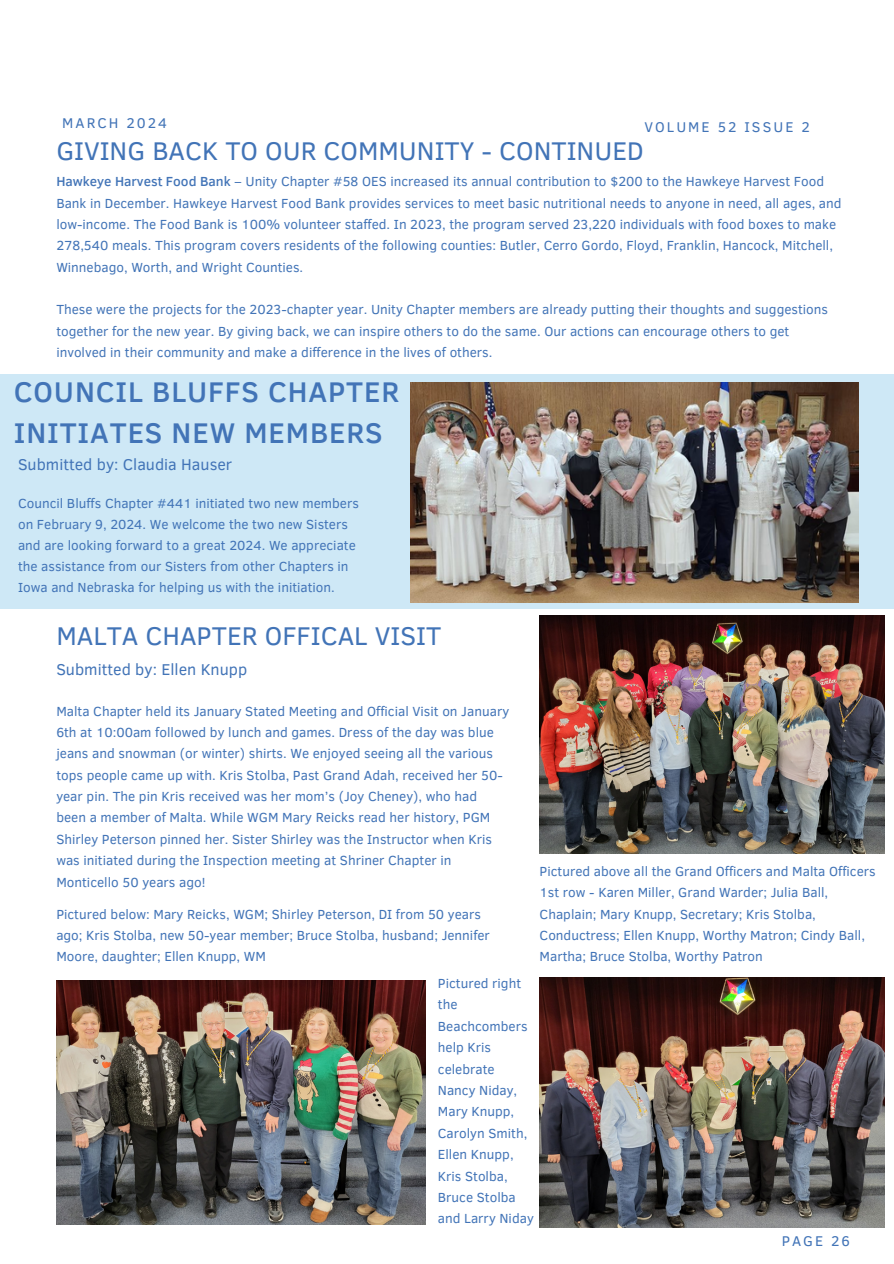
<style>
.page{position:relative;width:894px;height:1264px;background:#fff}
.page>*{position:absolute;margin:0;border:0;box-sizing:border-box;transform-origin:0 0}
.t1{font:500 29.1px/40.5px "Clear Sans";letter-spacing:.03em;color:#4274b7}
.t2{font:26.25px "Clear Sans";color:#4274b7}
.t3{font:16.05px "Clear Sans";color:#4274b7}
.t4{font:14.55px "Clear Sans";letter-spacing:.14em;color:#4274b7}
.t5{font:13.5px/21.3px "Clear Sans";color:#4274b7}
.s1{font-weight:500}
</style>
<div class="page">
<div style="left:0;top:374px;width:893px;height:234px;background:#cee8f6"></div>
<img style="left:410px;top:382px;width:448px;height:220px">
<img style="left:539px;top:977px;width:344px;height:250px">
<img style="left:539px;top:615px;width:344px;height:238px">
<img style="left:56px;top:980px;width:369px;height:244px">
<p class="t4" style="left:62px;top:112px;width:106px">MARCH 2024</p>
<p class="t4" style="left:644px;top:116px;width:167px">VOLUME 52 ISSUE 2</p>
<h2 class="t2" style="left:56px;top:132px;width:588px">GIVING BACK TO OUR COMMUNITY - CONTINUED</h2>
<p class="t5" style="left:56px;top:170px;width:786px"><span class="s1">Hawkeye Harvest Food Bank</span> – Unity Chapter #58 OES increased its annual contribution to $200 to the Hawkeye Harvest Food Bank in December. Hawkeye Harvest Food Bank provides services to meet basic nutritional needs to anyone in need, all ages, and low-income. The Food Bank is 100% volunteer staffed. In 2023, the program served 23,220 individuals with food boxes to make 278,540 meals. This program covers residents of the following counties: Butler, Cerro Gordo, Floyd, Franklin, Hancock, Mitchell, Winnebago, Worth, and Wright Counties.</p>
<p class="t5" style="left:56px;top:298px;width:773px">These were the projects for the 2023-chapter year. Unity Chapter members are already putting their thoughts and suggestions together for the new year. By giving back, we can inspire others to do the same. Our actions can encourage others to get involved in their community and make a difference in the lives of others.</p>
<h1 class="t1" style="left:14px;top:370px;width:387px">COUNCIL BLUFFS CHAPTER<br>INITIATES NEW MEMBERS</h1>
<p class="t3" style="left:18px;top:452px;width:216px">Submitted by: Claudia Hauser</p>
<p class="t5" style="left:18px;top:492px;width:342px">Council Bluffs Chapter #441 initiated two new members on February 9, 2024. We welcome the two new Sisters and are looking forward to a great 2024. We appreciate the assistance from our Sisters from other Chapters in Iowa and Nebraska for helping us with the initiation.</p>
<h2 class="t2" style="left:56px;top:616px;width:386px">MALTA CHAPTER OFFICAL VISIT</h2>
<p class="t3" style="left:56px;top:657px;width:192px">Submitted by: Ellen Knupp</p>
<p class="t5" style="left:56px;top:699px;width:454px">Malta Chapter held its January Stated Meeting and Official Visit on January 6th at 10:00am followed by lunch and games. Dress of the day was blue jeans and snowman (or winter) shirts. We enjoyed seeing all the various tops people came up with. Kris Stolba, Past Grand Adah, received her 50- year pin. The pin Kris received was her mom’s (Joy Cheney), who had been a member of Malta. While WGM Mary Reicks read her history, PGM Shirley Peterson pinned her. Sister Shirley was the Instructor when Kris was initiated during the Inspection meeting at Shriner Chapter in Monticello 50 years ago!</p>
<p class="t5" style="left:539px;top:859px;width:337px">Pictured above all the Grand Officers and Malta Officers 1st row - Karen Miller, Grand Warder; Julia Ball, Chaplain; Mary Knupp, Secretary; Kris Stolba, Conductress; Ellen Knupp, Worthy Matron; Cindy Ball, Martha; Bruce Stolba, Worthy Patron</p>
<p class="t5" style="left:56px;top:902px;width:435px">Pictured below: Mary Reicks, WGM; Shirley Peterson, DI from 50 years ago; Kris Stolba, new 50-year member; Bruce Stolba, husband; Jennifer<br>Moore, daughter; Ellen Knupp, WM</p>
<p class="t5" style="left:438px;top:971px;width:97px">Pictured right the<br>Beachcombers help Kris celebrate<br>Nancy Niday,<br>Mary Knupp,<br>Carolyn Smith,<br>Ellen Knupp,<br>Kris Stolba,<br>Bruce Stolba and Larry Niday</p>
<p class="t4" style="left:781px;top:1230px;width:70px">PAGE 26</p>
</div>
